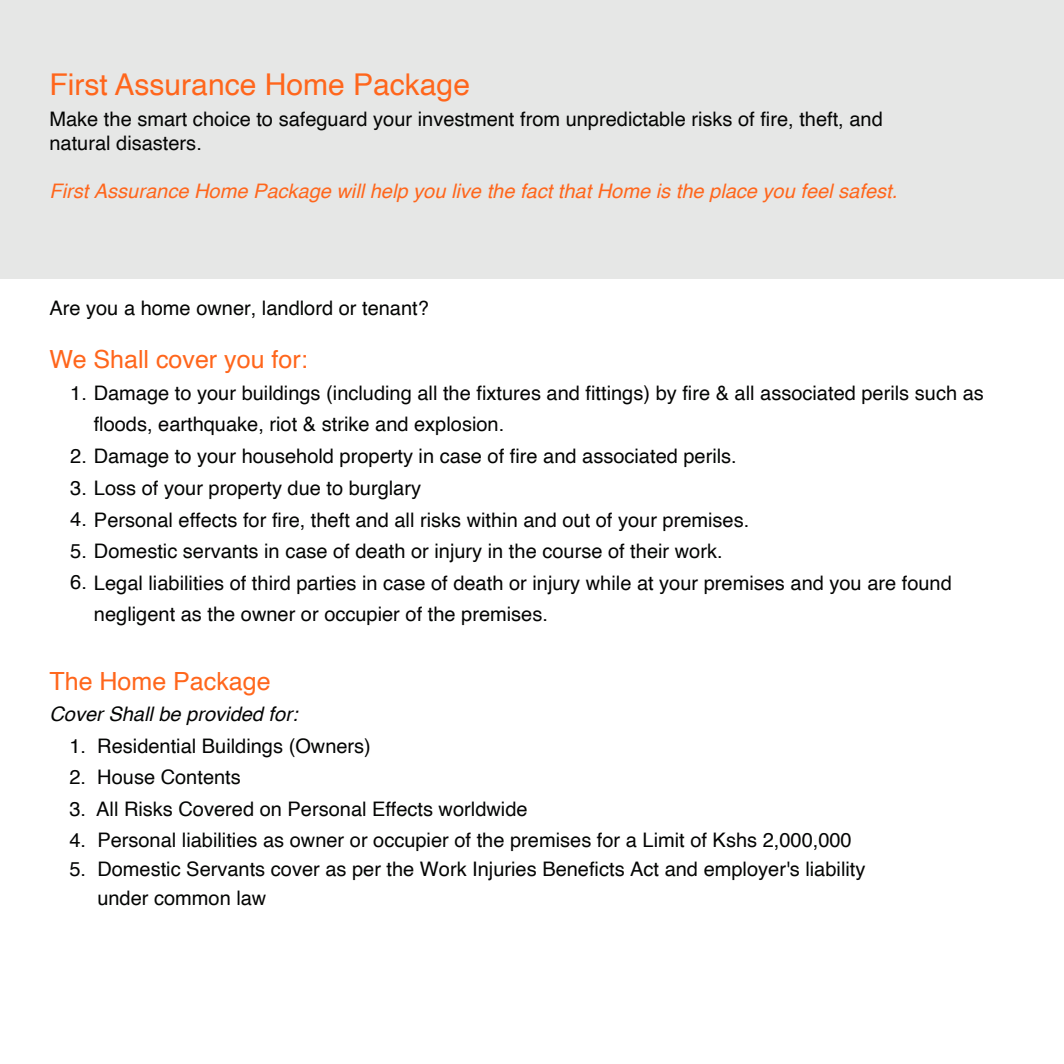
<style>
.page{position:relative;width:1064px;height:1064px;background:#fff}
.page>*{position:absolute;margin:0;border:0;box-sizing:border-box;transform-origin:0 0}
.t1{font:30px "Helvetica";color:#ff661c}
.t2{font:25px "Helvetica";color:#ff661c}
.t3{font:20px/31.5px "Helvetica";color:#040504}
.t4{font:italic 20px "Helvetica";color:#ff661c}
.t5{font:italic 20px "Helvetica";color:#040504}
</style>
<div class="page">
<div style="left:0;top:0;width:1063px;height:278px;background:#e6e7e6"></div>
<h1 class="t1" style="left:49px;top:61px;width:422px">First Assurance Home Package</h1>
<p class="t3" style="left:49px;top:108px;width:834px;line-height:24px">Make the smart choice to safeguard your investment from unpredictable risks of fire, theft, and natural disasters.</p>
<p class="t4" style="left:49px;top:175px;width:849px">First Assurance Home Package will help you live the fact that Home is the place you feel safest.</p>
<p class="t3" style="left:49px;top:293px;width:381px">Are you a home owner, landlord or tenant?</p>
<p class="t2" style="left:49px;top:340px;width:259px">We Shall cover you for:</p>
<p class="t3" style="left:94px;top:377px;width:891px;text-indent:-23px">1. Damage to your buildings (including all the fixtures and fittings) by fire &amp; all associated perils such as floods, earthquake, riot &amp; strike and explosion.</p>
<p class="t3" style="left:70px;top:440px;width:667px">2. Damage to your household property in case of fire and associated perils.</p>
<p class="t3" style="left:70px;top:472px;width:352px">3. Loss of your property due to burglary</p>
<p class="t3" style="left:70px;top:504px;width:680px">4. Personal effects for fire, theft and all risks within and out of your premises.</p>
<p class="t3" style="left:70px;top:535px;width:653px">5. Domestic servants in case of death or injury in the course of their work.</p>
<p class="t3" style="left:94px;top:567px;width:859px;text-indent:-24px">6. Legal liabilities of third parties in case of death or injury while at your premises and you are found negligent as the owner or occupier of the premises.</p>
<p class="t2" style="left:49px;top:661px;width:222px">The Home Package</p>
<p class="t5" style="left:49px;top:698px;width:249px">Cover Shall be provided for:</p>
<p class="t3" style="left:69px;top:730px;width:303px">1. Residential Buildings (Owners)</p>
<p class="t3" style="left:69px;top:761px;width:173px">2. House Contents</p>
<p class="t3" style="left:69px;top:793px;width:459px">3. All Risks Covered on Personal Effects worldwide</p>
<p class="t3" style="left:69px;top:824px;width:783px">4. Personal liabilities as owner or occupier of the premises for a Limit of Kshs 2,000,000</p>
<p class="t3" style="left:97px;top:855px;width:769px;line-height:29px;text-indent:-28px">5. Domestic Servants cover as per the Work Injuries Beneficts Act and employer's liability under common law</p>
</div>
